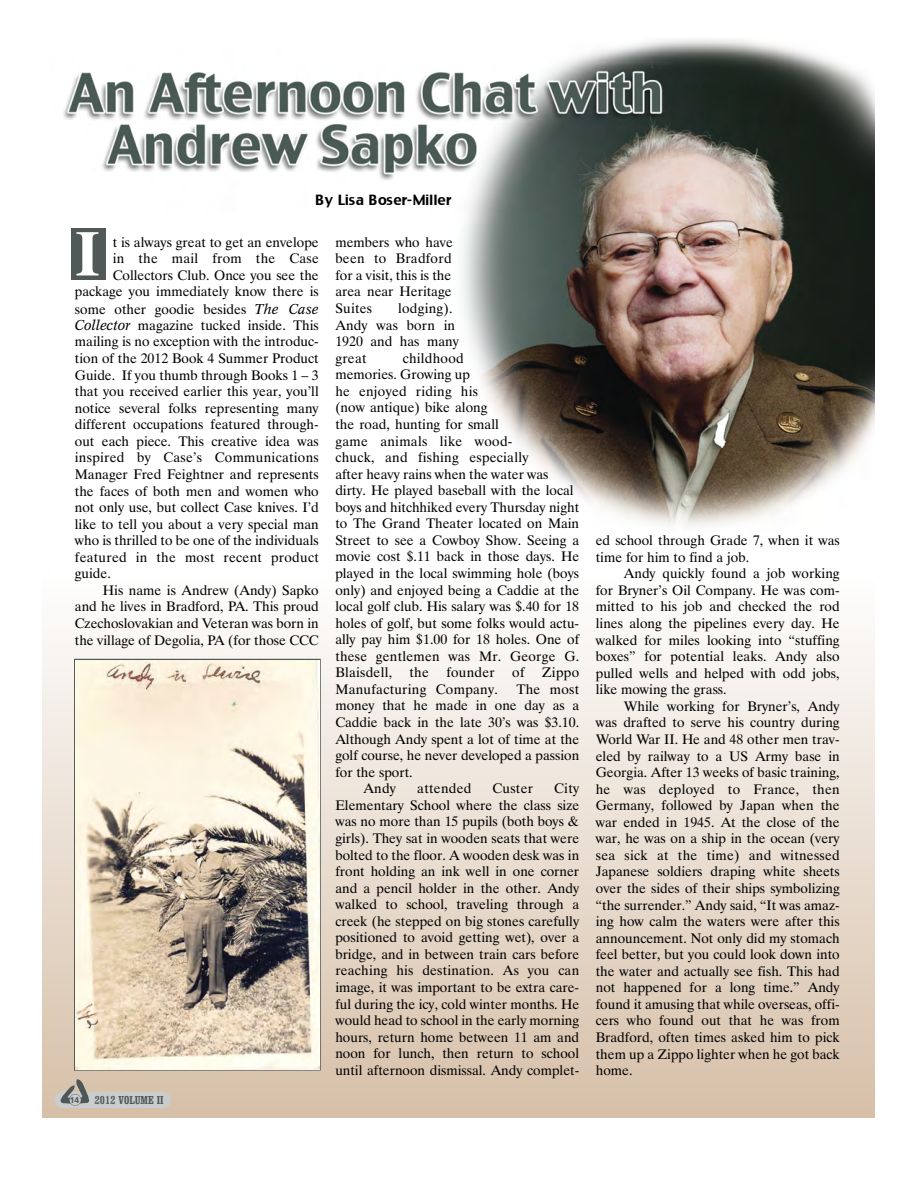
<style>
.page{position:relative;width:918px;height:1188px;background:#fff}
.page>*{position:absolute;margin:0;border:0;box-sizing:border-box;transform-origin:0 0}
.t1{font:700 63.9px "Dutch 801 BT";color:#fff}
.t2{font:13.8px/16.5px "Dutch 801 BT";color:#000}
.t3{font:13.8px "Dutch 801 BT";letter-spacing:.02em;color:#000}
.t4{font:13.8px "Charcoal CY";letter-spacing:-.01em;color:#000}
.t5{font:700 condensed 11.25px "Clarendon BT";color:#4e5757}
.t6{font:7.8px "Charcoal CY";color:#4e5757}
.s1{font-family:"Dutch 809 BT Italic C"}
</style>
<div class="page">
<img style="left:63px;top:39px;width:811px;height:488px">
<svg style="left:55px;top:1092px;width:116px;height:16px"></svg>
<img style="left:60px;top:1079px;width:30px;height:28px">
<div style="left:71px;top:228px;width:35px;height:52px;background:#515858"></div>
<img style="left:75px;top:660px;width:244px;height:409px">
<p class="t4" style="left:315px;top:191px;width:138px">By Lisa Boser-Miller</p>
<h1 class="t1" style="left:75px;top:231px;width:26px">I</h1>
<p class="t2" style="left:113px;top:235px;width:208px">t is always great to get an envelope</p>
<p class="t3" style="left:113px;top:253px;width:208px">in the mail from the Case</p>
<p class="t2" style="left:113px;top:268px;width:208px">Collectors Club. Once you see the</p>
<p class="t2" style="left:75px;top:285px;width:245px">package you immediately know there is</p>
<p class="t2" style="left:75px;top:302px;width:245px">some other goodie besides <span class="s1">The Case</span></p>
<p class="t2" style="left:75px;top:319px;width:245px"><span class="s1">Collector</span> magazine tucked inside. This</p>
<p class="t2" style="left:75px;top:335px;width:245px">mailing is no exception with the introduc-</p>
<p class="t2" style="left:75px;top:351px;width:245px">tion of the 2012 Book 4 Summer Product</p>
<p class="t2" style="left:75px;top:368px;width:245px">Guide. If you thumb through Books 1 – 3</p>
<p class="t2" style="left:75px;top:385px;width:245px">that you received earlier this year, you’ll</p>
<p class="t2" style="left:75px;top:401px;width:245px">notice several folks representing many</p>
<p class="t2" style="left:75px;top:418px;width:245px">different occupations featured through-</p>
<p class="t2" style="left:75px;top:434px;width:245px">out each piece. This creative idea was</p>
<p class="t3" style="left:75px;top:452px;width:245px">inspired by Case’s Communications</p>
<p class="t2" style="left:75px;top:467px;width:245px">Manager Fred Feightner and represents</p>
<p class="t2" style="left:75px;top:484px;width:245px">the faces of both men and women who</p>
<p class="t2" style="left:75px;top:500px;width:245px">not only use, but collect Case knives. I’d</p>
<p class="t2" style="left:75px;top:517px;width:245px">like to tell you about a very special man</p>
<p class="t2" style="left:75px;top:534px;width:245px">who is thrilled to be one of the individuals</p>
<p class="t3" style="left:75px;top:552px;width:245px">featured in the most recent product</p>
<p class="t2" style="left:75px;top:567px;width:37px">guide.</p>
<p class="t2" style="left:103px;top:583px;width:217px">His name is Andrew (Andy) Sapko</p>
<p class="t2" style="left:75px;top:600px;width:245px">and he lives in Bradford, PA. This proud</p>
<p class="t2" style="left:75px;top:616px;width:245px">Czechoslovakian and Veteran was born in</p>
<p class="t2" style="left:75px;top:633px;width:245px">the village of Degolia, PA (for those CCC</p>
<p class="t6" style="left:70px;top:1095px;width:11px">14</p>
<p class="t5" style="left:95px;top:1096px;width:70px">2012 VOLUME II</p>
<p class="t2" style="left:335px;top:235px;width:119px">members who have been to Bradford for a visit, this is the area near Heritage<br>Suites</p>
<p class="t2" style="left:335px;top:301px;width:125px;text-indent:63px">lodging).<br>Andy was born in<br>1920 and has many great</p>
<p class="t2" style="left:335px;top:351px;width:245px;text-indent:67px">childhood<br>memories. Growing up<br>he enjoyed riding his<br>(now antique) bike along<br>the road, hunting for small<br>game animals like wood-<br>chuck, and fishing especially<br>after heavy rains when the water was dirty. He played baseball with the local boys and hitchhiked every Thursday night to The Grand Theater located on Main<br>Street to see a Cowboy Show. Seeing a movie cost $.11 back in those days. He played in the local swimming hole (boys only) and enjoyed being a Caddie at the local golf club. His salary was $.40 for 18 holes of golf, but some folks would actu&shy;ally pay him $1.00 for 18 holes. One of these gentlemen was Mr. George G.<br>Blaisdell,</p>
<p class="t2" style="left:410px;top:666px;width:21px">the</p>
<p class="t3" style="left:446px;top:667px;width:50px">founder</p>
<p class="t2" style="left:512px;top:666px;width:14px">of</p>
<p class="t2" style="left:542px;top:666px;width:39px">Zippo</p>
<p class="t3" style="left:335px;top:684px;width:164px">Manufacturing Company.</p>
<p class="t2" style="left:516px;top:682px;width:64px">The most</p>
<p class="t2" style="left:335px;top:699px;width:245px">money that he made in one day as a</p>
<p class="t2" style="left:335px;top:715px;width:245px">Caddie back in the late 30’s was $3.10.</p>
<p class="t2" style="left:335px;top:732px;width:245px">Although Andy spent a lot of time at the</p>
<p class="t2" style="left:335px;top:749px;width:245px">golf course, he never developed a passion</p>
<p class="t2" style="left:335px;top:765px;width:79px">for the sport.</p>
<p class="t2" style="left:363px;top:782px;width:34px">Andy</p>
<p class="t3" style="left:417px;top:783px;width:56px">attended</p>
<p class="t2" style="left:492px;top:782px;width:42px">Custer</p>
<p class="t2" style="left:335px;top:782px;width:245px;text-align:justify;text-indent:219px">City Elementary School where the class size was no more than 15 pupils (both boys &amp; girls). They sat in wooden seats that were bolted to the floor. A wooden desk was in front holding an ink well in one corner and a pencil holder in the other. Andy walked to school, traveling through a creek (he stepped on big stones carefully positioned to avoid getting wet), over a bridge, and in between train cars before reaching his destination. As you can image, it was important to be extra care&shy;ful during the icy, cold winter months. He would head to school in the early morning hours, return home between 11 am and noon for lunch, then return to school until afternoon dismissal. Andy complet-</p>
<p class="t2" style="left:596px;top:534px;width:245px">ed school through Grade 7, when it was time for him to find a job.</p>
<p class="t2" style="left:596px;top:567px;width:245px;text-align:justify;text-indent:28px">Andy quickly found a job working for Bryner’s Oil Company. He was com&shy;mitted to his job and checked the rod lines along the pipelines every day. He walked for miles looking into “stuffing boxes” for potential leaks. Andy also pulled wells and helped with odd jobs, like mowing the grass.</p>
<p class="t2" style="left:596px;top:699px;width:245px;text-align:justify;text-indent:28px">While working for Bryner’s, Andy was drafted to serve his country during World War II. He and 48 other men trav&shy;eled by railway to a US Army base in Georgia. After 13 weeks of basic training, he was deployed to France, then Germany, followed by Japan when the war ended in 1945. At the close of the war, he was on a ship in the ocean (very sea sick at the time) and witnessed Japanese soldiers draping white sheets over the sides of their ships symbolizing “the surrender.” Andy said, “It was amaz&shy;ing how calm the waters were after this announcement. Not only did my stomach feel better, but you could look down into the water and actually see fish. This had not happened for a long time.” Andy found it amusing that while overseas, offi&shy;cers who found out that he was from Bradford, often times asked him to pick them up a Zippo lighter when he got back home.</p>
</div>
